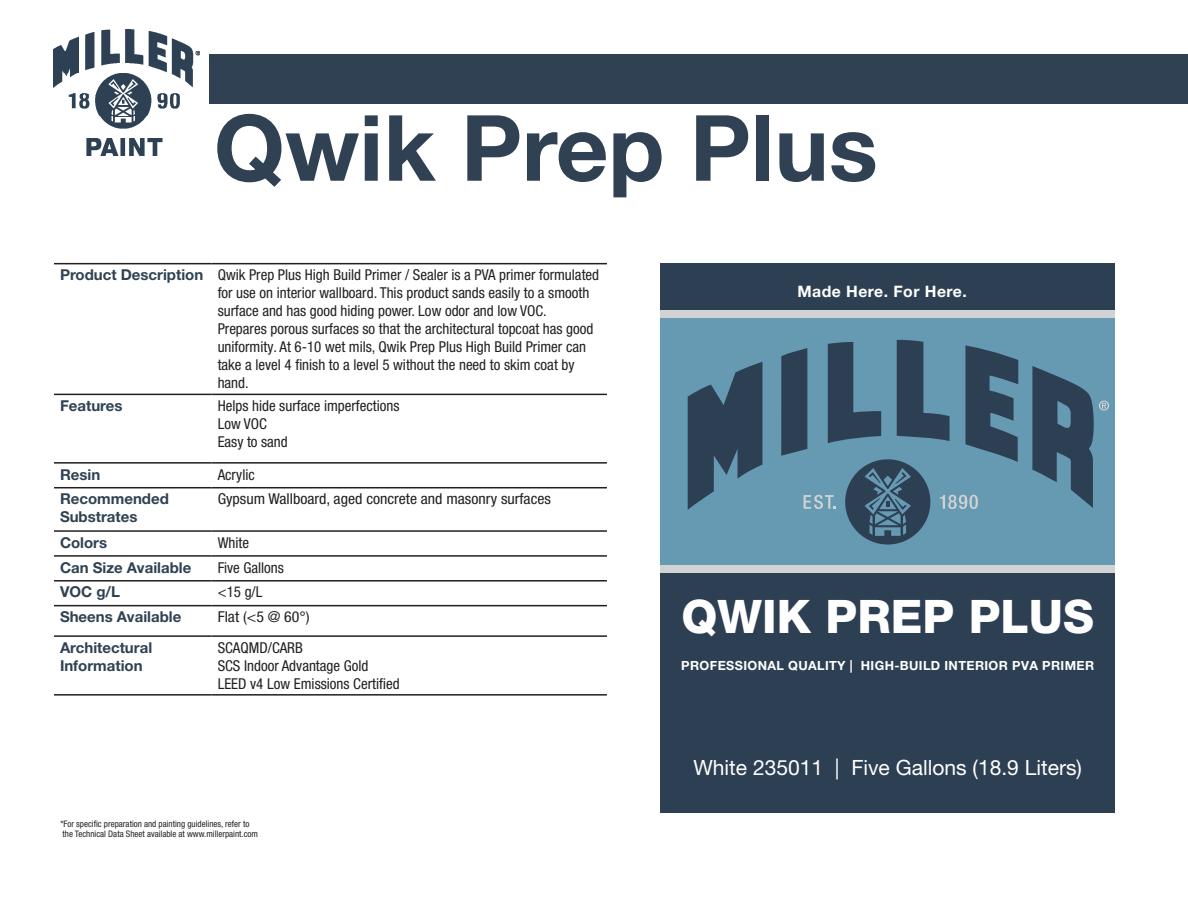
<style>
.page{position:relative;width:1188px;height:918px;background:#fff}
.page>*{position:absolute;margin:0;border:0;box-sizing:border-box;transform-origin:0 0}
.t1{font:700 91.5px "Helvetica Neue LT Pro";color:#2f4152}
.t2{font:800 46.35px "Helvetica Neue LT Pro";color:#fff}
.t3{font:21px "Helvetica Neue LT Pro";color:#fff}
.t4{font:700 15.75px "Helvetica Neue LT Pro";letter-spacing:.03em;color:#fff}
.t5{font:condensed 15px/18px "Helvetica Neue LT Pro";color:#231f20}
.t6{font:700 15px/18px "Helvetica Neue LT Pro";color:#2f4152}
.t7{font:condensed 15px "Helvetica Neue LT Pro";color:#231f20;scale:1.06 1}
.t8{font:700 12.6px "Helvetica Neue LT Pro";letter-spacing:.03em;color:#fff}
.t9{font:condensed 9px "Helvetica Neue LT Pro";color:#231f20}
</style>
<div class="page">
<div style="left:210px;top:54px;width:978px;height:50px;background:#2f4152"></div>
<img style="left:54px;top:30px;width:145px;height:126px">
<hr style="left:54px;top:263px;width:158px;height:1px;background:#231f20">
<hr style="left:212px;top:263px;width:395px;height:1px;background:#231f20">
<hr style="left:54px;top:394px;width:158px;height:1px;background:#231f20">
<hr style="left:212px;top:394px;width:395px;height:1px;background:#231f20">
<hr style="left:54px;top:462px;width:158px;height:2px;background:#231f20">
<hr style="left:212px;top:462px;width:395px;height:2px;background:#231f20">
<hr style="left:54px;top:487px;width:158px;height:1px;background:#231f20">
<hr style="left:212px;top:487px;width:395px;height:1px;background:#231f20">
<hr style="left:54px;top:530px;width:158px;height:2px;background:#231f20">
<hr style="left:212px;top:530px;width:395px;height:2px;background:#231f20">
<hr style="left:54px;top:555px;width:158px;height:2px;background:#231f20">
<hr style="left:212px;top:555px;width:395px;height:2px;background:#231f20">
<hr style="left:54px;top:580px;width:158px;height:2px;background:#231f20">
<hr style="left:212px;top:580px;width:395px;height:2px;background:#231f20">
<hr style="left:54px;top:605px;width:158px;height:1px;background:#231f20">
<hr style="left:212px;top:605px;width:395px;height:1px;background:#231f20">
<hr style="left:54px;top:635px;width:158px;height:2px;background:#231f20">
<hr style="left:212px;top:635px;width:395px;height:2px;background:#231f20">
<hr style="left:54px;top:694px;width:158px;height:2px;background:#231f20">
<hr style="left:212px;top:694px;width:395px;height:2px;background:#231f20">
<div style="left:661px;top:318px;width:454px;height:247px;background:#669ab2"></div>
<div style="left:660px;top:573px;width:455px;height:239px;background:#2d3f53"></div>
<div style="left:660px;top:263px;width:455px;height:47px;background:#2d3f53"></div>
<svg style="left:688px;top:362px;width:74px;height:148px"></svg>
<svg style="left:781px;top:348px;width:26px;height:108px;background:#31465a"></svg>
<svg style="left:828px;top:342px;width:53px;height:101px"></svg>
<svg style="left:897px;top:340px;width:53px;height:101px"></svg>
<svg style="left:965px;top:345px;width:53px;height:117px"></svg>
<svg style="left:804px;top:495px;width:32px;height:14px"></svg>
<svg style="left:940px;top:495px;width:38px;height:14px"></svg>
<svg style="left:845px;top:459px;width:85px;height:86px"></svg>
<svg style="left:1032px;top:366px;width:77px;height:142px"></svg>
<div style="left:660px;top:565px;width:455px;height:8px;background:#d1d2d4"></div>
<div style="left:660px;top:310px;width:455px;height:8px;background:#d1d2d4"></div>
<p class="t1" style="left:214px;top:90px;width:666px">Qwik Prep Plus</p>
<p class="t6" style="left:60px;top:266px;width:145px">Product Description</p>
<p class="t5" style="left:218px;top:266px;width:383px">Qwik Prep Plus High Build Primer / Sealer is a PVA primer formulated for use on interior wallboard. This product sands easily to a smooth surface and has good hiding power. Low odor and low VOC.<br>Prepares porous surfaces so that the architectural topcoat has good uniformity. At 6-10 wet mils, Qwik Prep Plus High Build Primer can take a level 4 finish to a level 5 without the need to skim coat by hand.</p>
<p class="t6" style="left:60px;top:396px;width:64px">Features</p>
<p class="t5" style="left:218px;top:397px;width:183px">Helps hide surface imperfections</p>
<p class="t5" style="left:218px;top:415px;width:51px">Low VOC</p>
<p class="t5" style="left:218px;top:433px;width:72px">Easy to sand</p>
<p class="t6" style="left:60px;top:465px;width:42px">Resin</p>
<p class="t5" style="left:218px;top:465px;width:39px">Acrylic</p>
<p class="t6" style="left:60px;top:490px;width:110px">Recommended<br>Substrates</p>
<p class="t7" style="left:218px;top:490px;width:316px">Gypsum Wallboard, aged concrete and masonry surfaces</p>
<p class="t6" style="left:60px;top:533px;width:49px">Colors</p>
<p class="t5" style="left:218px;top:533px;width:33px">White</p>
<p class="t6" style="left:60px;top:558px;width:133px">Can Size Available</p>
<p class="t5" style="left:218px;top:558px;width:68px">Five Gallons</p>
<p class="t6" style="left:60px;top:583px;width:62px">VOC g/L</p>
<p class="t5" style="left:218px;top:583px;width:46px">&lt;15 g/L</p>
<p class="t6" style="left:60px;top:608px;width:123px">Sheens Available</p>
<p class="t7" style="left:218px;top:608px;width:88px">Flat (&lt;5 @ 60°)</p>
<p class="t6" style="left:60px;top:638px;width:94px">Architectural</p>
<p class="t6" style="left:60px;top:656px;width:84px">Information</p>
<p class="t5" style="left:218px;top:638px;width:87px">SCAQMD/CARB</p>
<p class="t5" style="left:218px;top:656px;width:152px">SCS Indoor Advantage Gold</p>
<p class="t5" style="left:218px;top:674px;width:183px">LEED v4 Low Emissions Certified</p>
<p class="t9" style="left:60px;top:818px;width:190px">*For specific preparation and painting guidelines, refer to</p>
<p class="t9" style="left:63px;top:829px;width:197px">the Technical Data Sheet available at www.millerpaint.com</p>
<p class="t4" style="left:797px;top:282px;width:171px">Made Here. For Here.</p>
<p class="t2" style="left:682px;top:589px;width:414px">QWIK PREP PLUS</p>
<p class="t8" style="left:681px;top:657px;width:414px">PROFESSIONAL QUALITY | HIGH-BUILD INTERIOR PVA PRIMER</p>
<p class="t3" style="left:693px;top:754px;width:390px">White 235011 | Five Gallons (18.9 Liters)</p>
</div>
